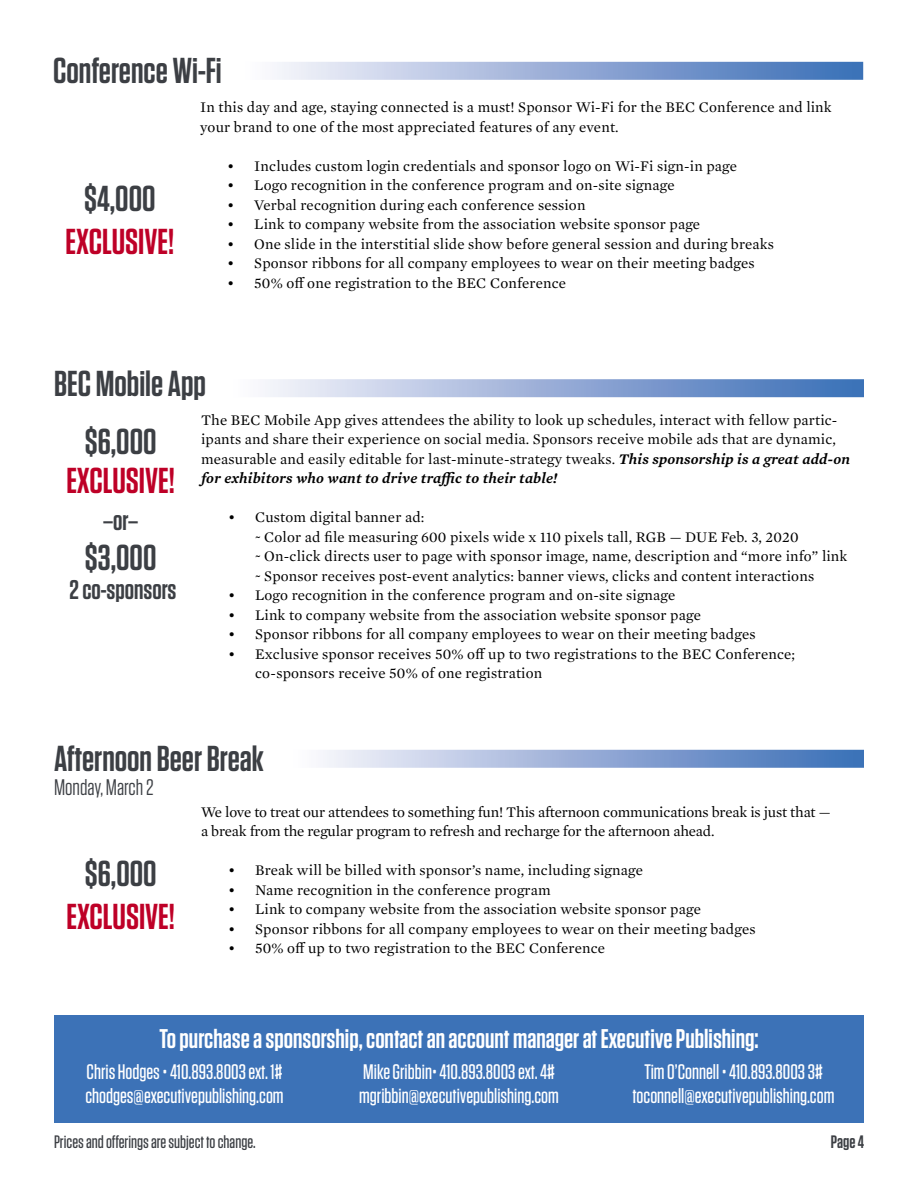
<style>
.page{position:relative;width:918px;height:1188px;background:#fff}
.page>*{position:absolute;margin:0;border:0;box-sizing:border-box;transform-origin:0 0}
.t1{font:600 36px/58.3px "Tungsten";color:#3c3f44;text-align:center}
.t2{font:600 36px "Tungsten";color:#be0027}
.t3{font:600 27px "Tungsten";color:#fff}
.t4{font:600 27px "Tungsten";color:#3c3f44}
.t5{font:22.5px "Tungsten";color:#3c3f44}
.t6{font:500 21px/24px "Tungsten";color:#fff}
.t7{font:500 18px "Tungsten";color:#3c3f44}
.t8{font:600 18px "Tungsten";color:#3c3f44}
.t9{font:15px/19.5px "Mercury Text G1";letter-spacing:.01em;color:#000}
.t10{font:15px/19.5px "Mercury Text G1";letter-spacing:-.01em;color:#000}
.s1{font-weight:600;font-style:italic}
</style>
<div class="page">
<div style="left:54px;top:1015px;width:810px;height:108px;background:#3c72b7"></div>
<div style="left:230px;top:379px;width:634px;height:18px;background:linear-gradient(to right,#fff9fd,#386ab5)"></div>
<div style="left:242px;top:62px;width:621px;height:18px;background:linear-gradient(to right,#fff9fd,#386ab5)"></div>
<div style="left:291px;top:750px;width:573px;height:18px;background:linear-gradient(to right,#fff9fd,#386ab5)"></div>
<h1 class="t1" style="left:53px;top:42px;width:170px">Conference Wi-Fi</h1>
<h1 class="t1" style="left:84px;top:170px;width:73px">$4,000</h1>
<h1 class="t2" style="left:66px;top:222px;width:110px">EXCLUSIVE!</h1>
<p class="t9" style="left:200px;top:97px;width:633px">In this day and age, staying connected is a must! Sponsor Wi-Fi for the BEC Conference and link your brand to one of the most appreciated features of any event.</p>
<p class="t9" style="left:227px;top:155px;width:511px">• Includes custom login credentials and sponsor logo on Wi-Fi sign-in page</p>
<p class="t9" style="left:227px;top:175px;width:449px">• Logo recognition in the conference program and on-site signage</p>
<p class="t9" style="left:227px;top:194px;width:360px">• Verbal recognition during each conference session</p>
<p class="t9" style="left:227px;top:214px;width:474px">• Link to company website from the association website sponsor page</p>
<p class="t9" style="left:227px;top:233px;width:548px">• One slide in the interstitial slide show before general session and during breaks</p>
<p class="t9" style="left:227px;top:253px;width:529px">• Sponsor ribbons for all company employees to wear on their meeting badges</p>
<p class="t9" style="left:227px;top:272px;width:340px">• 50% off one registration to the BEC Conference</p>
<h1 class="t1" style="left:54px;top:355px;width:154px">BEC Mobile App $6,000</h1>
<h1 class="t2" style="left:66px;top:461px;width:110px">EXCLUSIVE!</h1>
<h2 class="t4" style="left:103px;top:507px;width:37px">–or–</h2>
<h1 class="t1" style="left:85px;top:529px;width:73px">$3,000</h1>
<h2 class="t4" style="left:69px;top:575px;width:108px">2 co-sponsors</h2>
<p class="t9" style="left:201px;top:409px;width:651px">The BEC Mobile App gives attendees the ability to look up schedules, interact with fellow partic&shy;ipants and share their experience on social media. Sponsors receive mobile ads that are dynamic, measurable and easily editable for last-minute-strategy tweaks. <span class="s1">This sponsorship is a great add-on for exhibitors who want to drive traffic to their table!</span></p>
<p class="t9" style="left:255px;top:507px;width:594px;text-indent:-27px">• Custom digital banner ad:<br>~ Color ad file measuring 600 pixels wide x 110 pixels tall, RGB — DUE Feb. 3, 2020<br>~ On-click directs user to page with sponsor image, name, description and “more info” link ~ Sponsor receives post-event analytics: banner views, clicks and content interactions</p>
<p class="t9" style="left:228px;top:585px;width:449px">• Logo recognition in the conference program and on-site signage</p>
<p class="t9" style="left:228px;top:604px;width:474px">• Link to company website from the association website sponsor page</p>
<p class="t9" style="left:228px;top:624px;width:529px">• Sponsor ribbons for all company employees to wear on their meeting badges</p>
<p class="t9" style="left:255px;top:643px;width:542px;text-indent:-27px">• Exclusive sponsor receives 50% off up to two registrations to the BEC Conference; co-sponsors receive 50% of one registration</p>
<h1 class="t1" style="left:54px;top:730px;width:211px">Afternoon Beer Break</h1>
<h3 class="t5" style="left:54px;top:775px;width:101px">Monday, March 2</h3>
<h1 class="t1" style="left:85px;top:845px;width:73px">$6,000</h1>
<h1 class="t2" style="left:67px;top:897px;width:110px">EXCLUSIVE!</h1>
<p class="t10" style="left:201px;top:801px;width:631px">We love to treat our attendees to something fun! This afternoon communications break is just that — a break from the regular program to refresh and recharge for the afternoon ahead.</p>
<p class="t9" style="left:228px;top:860px;width:416px">• Break will be billed with sponsor’s name, including signage</p>
<p class="t9" style="left:228px;top:879px;width:324px">• Name recognition in the conference program</p>
<p class="t9" style="left:228px;top:899px;width:474px">• Link to company website from the association website sponsor page</p>
<p class="t9" style="left:228px;top:918px;width:529px">• Sponsor ribbons for all company employees to wear on their meeting badges</p>
<p class="t9" style="left:228px;top:938px;width:379px">• 50% off up to two registration to the BEC Conference</p>
<h2 class="t3" style="left:159px;top:1024px;width:601px">To purchase a sponsorship, contact an account manager at Executive Publishing:</h2>
<h3 class="t6" style="left:85px;top:1060px;width:200px">Chris Hodges • 410.893.8003 ext. 1# chodges@executivepublishing.com</h3>
<h3 class="t6" style="left:359px;top:1060px;width:201px">Mike Gribbin• 410.893.8003 ext. 4# mgribbin@executivepublishing.com</h3>
<h3 class="t6" style="left:633px;top:1060px;width:203px;text-align:center">Tim O’Connell • 410.893.8003 3# toconnell@executivepublishing.com</h3>
<p class="t7" style="left:54px;top:1133px;width:203px">Prices and offerings are subject to change.</p>
<p class="t8" style="left:831px;top:1133px;width:35px">Page 4</p>
</div>
